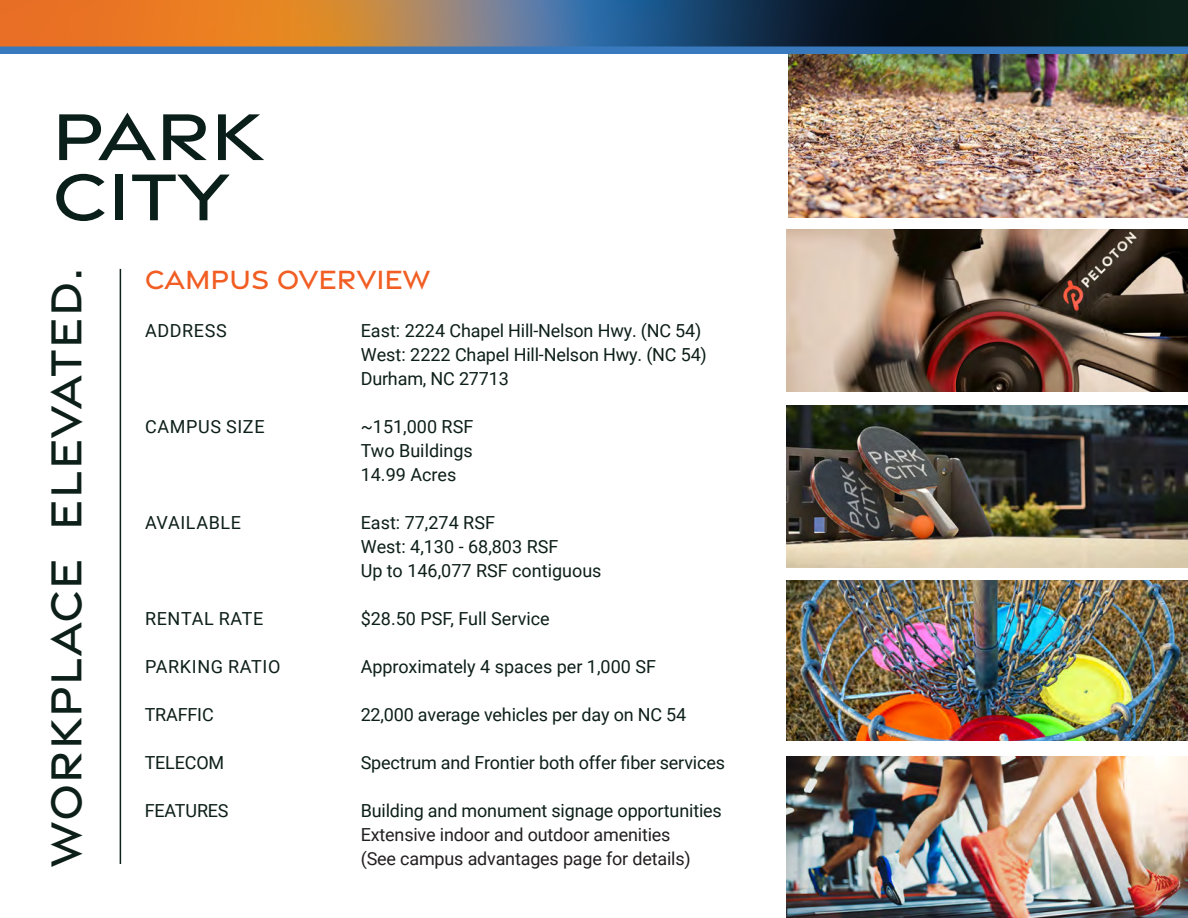
<style>
.page{position:relative;width:1188px;height:918px;background:#fff}
.page>*{position:absolute;margin:0;border:0;box-sizing:border-box;transform-origin:0 0}
.t1{font:500 71.4px/60.2px "Gravesend Sans";color:#0b1f1a;scale:1.12 1}
.t2{font:500 46.8px "Gravesend Sans";letter-spacing:.03em;color:#0d1f19}
.t3{font:500 28.5px "Gravesend Sans";color:#f15d22}
.t4{font:18px "Roboto";letter-spacing:-.01em;color:#0d1f19}
.t5{font:18px "Roboto";letter-spacing:-.01em;color:#231f20}
.t6{font:18px "Roboto";letter-spacing:.035em;color:#0d1f19}
</style>
<div class="page">
<svg style="left:0;top:0;width:1188px;height:46px;background:#66523f"></svg>
<div style="left:0;top:46px;width:1188px;height:8px;background:#397abe"></div>
<img style="left:786px;top:230px;width:402px;height:162px">
<img style="left:788px;top:54px;width:400px;height:163px">
<img style="left:786px;top:405px;width:402px;height:163px">
<img style="left:786px;top:580px;width:402px;height:161px">
<img style="left:786px;top:756px;width:402px;height:162px">
<hr style="left:120px;top:269px;width:1px;height:595px;background:#0d1f19">
<p class="t1" style="left:52px;top:103px;width:189px">PARK<br>CITY</p>
<p class="t2" style="left:37px;top:867px;width:600px;rotate:-90deg">WORKPLACE ELEVATED.</p>
<p class="t3" style="left:145px;top:262px;width:287px">CAMPUS OVERVIEW</p>
<p class="t6" style="left:145px;top:318px;width:83px">ADDRESS</p>
<p class="t4" style="left:361px;top:318px;width:342px">East: 2224 Chapel Hill-Nelson Hwy. (NC 54)</p>
<p class="t4" style="left:361px;top:342px;width:348px">West: 2222 Chapel Hill-Nelson Hwy. (NC 54)</p>
<p class="t4" style="left:361px;top:366px;width:150px">Durham, NC 27713</p>
<p class="t6" style="left:145px;top:414px;width:121px">CAMPUS SIZE</p>
<p class="t4" style="left:361px;top:414px;width:114px">~151,000 RSF</p>
<p class="t4" style="left:361px;top:438px;width:114px">Two Buildings</p>
<p class="t4" style="left:361px;top:462px;width:97px">14.99 Acres</p>
<p class="t6" style="left:145px;top:510px;width:98px">AVAILABLE</p>
<p class="t4" style="left:361px;top:510px;width:136px">East: 77,274 RSF</p>
<p class="t4" style="left:361px;top:534px;width:199px">West: 4,130 - 68,803 RSF</p>
<p class="t4" style="left:361px;top:558px;width:242px">Up to 146,077 RSF contiguous</p>
<p class="t6" style="left:145px;top:606px;width:120px">RENTAL RATE</p>
<p class="t4" style="left:361px;top:606px;width:191px">$28.50 PSF, Full Service</p>
<p class="t6" style="left:145px;top:654px;width:137px">PARKING RATIO</p>
<p class="t4" style="left:361px;top:654px;width:297px">Approximately 4 spaces per 1,000 SF</p>
<p class="t4" style="left:145px;top:702px;width:71px">TRAFFIC</p>
<p class="t4" style="left:361px;top:702px;width:327px">22,000 average vehicles per day on NC 54</p>
<p class="t4" style="left:145px;top:750px;width:81px">TELECOM</p>
<p class="t4" style="left:361px;top:750px;width:366px">Spectrum and Frontier both offer fiber services</p>
<p class="t4" style="left:145px;top:798px;width:85px">FEATURES</p>
<p class="t4" style="left:361px;top:798px;width:363px">Building and monument signage opportunities</p>
<p class="t5" style="left:361px;top:822px;width:311px">Extensive indoor and outdoor amenities</p>
<p class="t5" style="left:361px;top:846px;width:332px">(See campus advantages page for details)</p>
</div>
